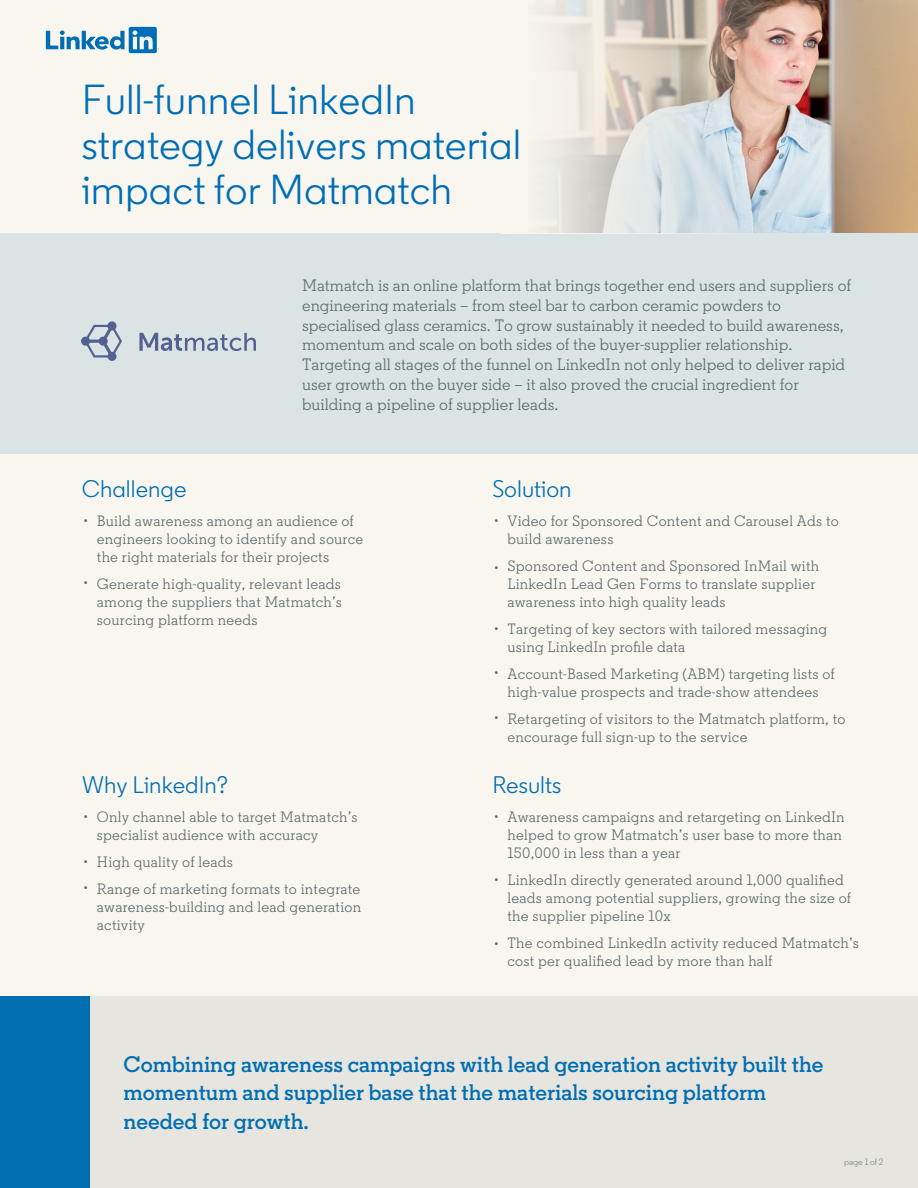
<style>
.page{position:relative;width:918px;height:1188px;background:#fff}
.page>*{position:absolute;margin:0;border:0;box-sizing:border-box;transform-origin:0 0}
.t1{font:42px/45px "LKN Sans";color:#006eb5}
.t2{font:24px "LKN Sans";color:#006eb2}
.t3{font:600 22.5px/28.5px "LKN Slab";color:#006eb2}
.t4{font:16.5px/19.8px "LKN Slab";color:#5b696b}
.t5{font:15px/18px "LKN Slab";letter-spacing:.015em;color:#5b696b}
.t6{font:300 9px "LKN Sans";color:#5b696b}
</style>
<div class="page">
<div style="left:0;top:301px;width:918px;height:887px;background:#f9f6f0"></div>
<div style="left:80px;top:996px;width:838px;height:192px;background:#e6e5df"></div>
<div style="left:0;top:996px;width:90px;height:192px;background:#006eb1"></div>
<div style="left:0;top:0;width:918px;height:283px;background:#f9f6f0"></div>
<img style="left:775px;top:0;width:143px;height:234px">
<div style="left:0;top:234px;width:918px;height:220px;background:#dae4e5"></div>
<svg style="left:543px;top:0;width:232px;height:234px"></svg>
<svg style="left:46px;top:27px;width:113px;height:26px"></svg>
<svg style="left:81px;top:321px;width:175px;height:40px"></svg>
<h1 class="t1" style="left:82px;top:77px;width:441px">Full-funnel LinkedIn strategy delivers material impact for Matmatch</h1>
<p class="t4" style="left:302px;top:275px;width:551px">Matmatch is an online platform that brings together end users and suppliers of engineering materials – from steel bar to carbon ceramic powders to specialised glass ceramics. To grow sustainably it needed to build awareness, momentum and scale on both sides of the buyer-supplier relationship.<br>Targeting all stages of the funnel on LinkedIn not only helped to deliver rapid user growth on the buyer side – it also proved the crucial ingredient for building a pipeline of supplier leads.</p>
<h2 class="t2" style="left:82px;top:474px;width:106px">Challenge</h2>
<p class="t5" style="left:83px;top:512px;width:7px">•</p>
<p class="t5" style="left:97px;top:512px;width:268px">Build awareness among an audience of engineers looking to identify and source the right materials for their projects</p>
<p class="t5" style="left:97px;top:575px;width:247px;text-align:justify">Generate high-quality, relevant leads among the suppliers that Matmatch’s sourcing platform needs</p>
<p class="t5" style="left:83px;top:574px;width:7px">•</p>
<h2 class="t2" style="left:82px;top:770px;width:148px">Why LinkedIn?</h2>
<p class="t5" style="left:83px;top:808px;width:7px">•</p>
<p class="t5" style="left:97px;top:808px;width:262px">Only channel able to target Matmatch’s specialist audience with accuracy</p>
<p class="t5" style="left:97px;top:848px;width:265px;line-height:27px">High quality of leads<br>Range of marketing formats to integrate</p>
<p class="t5" style="left:97px;top:898px;width:266px">awareness-building and lead generation activity</p>
<p class="t5" style="left:83px;top:849px;width:7px;line-height:26.4px">• •</p>
<h2 class="t2" style="left:492px;top:474px;width:81px">Solution</h2>
<p class="t5" style="left:494px;top:512px;width:7px">•</p>
<p class="t5" style="left:508px;top:512px;width:333px">Video for Sponsored Content and Carousel Ads to build awareness</p>
<p class="t5" style="left:508px;top:557px;width:313px">Sponsored Content and Sponsored InMail with<br>LinkedIn Lead Gen Forms to translate supplier awareness into high quality leads</p>
<p class="t5" style="left:508px;top:620px;width:321px">Targeting of key sectors with tailored messaging using LinkedIn profile data</p>
<p class="t5" style="left:508px;top:665px;width:329px">Account-Based Marketing (ABM) targeting lists of high-value prospects and trade-show attendees</p>
<p class="t5" style="left:508px;top:710px;width:340px">Retargeting of visitors to the Matmatch platform, to encourage full sign-up to the service</p>
<h2 class="t2" style="left:492px;top:770px;width:70px">Results</h2>
<p class="t5" style="left:494px;top:808px;width:7px">•</p>
<p class="t5" style="left:494px;top:559px;width:7px">•</p>
<p class="t5" style="left:494px;top:620px;width:7px">•</p>
<p class="t5" style="left:494px;top:664px;width:7px">•</p>
<p class="t5" style="left:494px;top:709px;width:7px">•</p>
<p class="t5" style="left:508px;top:808px;width:339px">Awareness campaigns and retargeting on LinkedIn helped to grow Matmatch’s user base to more than<br>150,000 in less than a year</p>
<p class="t5" style="left:508px;top:871px;width:345px">LinkedIn directly generated around 1,000 qualified leads among potential suppliers, growing the size of the supplier pipeline 10x</p>
<p class="t5" style="left:508px;top:934px;width:353px">The combined LinkedIn activity reduced Matmatch’s cost per qualified lead by more than half</p>
<p class="t5" style="left:494px;top:871px;width:7px">•</p>
<p class="t5" style="left:494px;top:935px;width:7px">•</p>
<h3 class="t3" style="left:124px;top:1050px;width:701px">Combining awareness campaigns with lead generation activity built the momentum and supplier base that the materials sourcing platform needed for growth.</h3>
<p class="t6" style="left:844px;top:1156px;width:41px">page 1 of 2</p>
</div>
